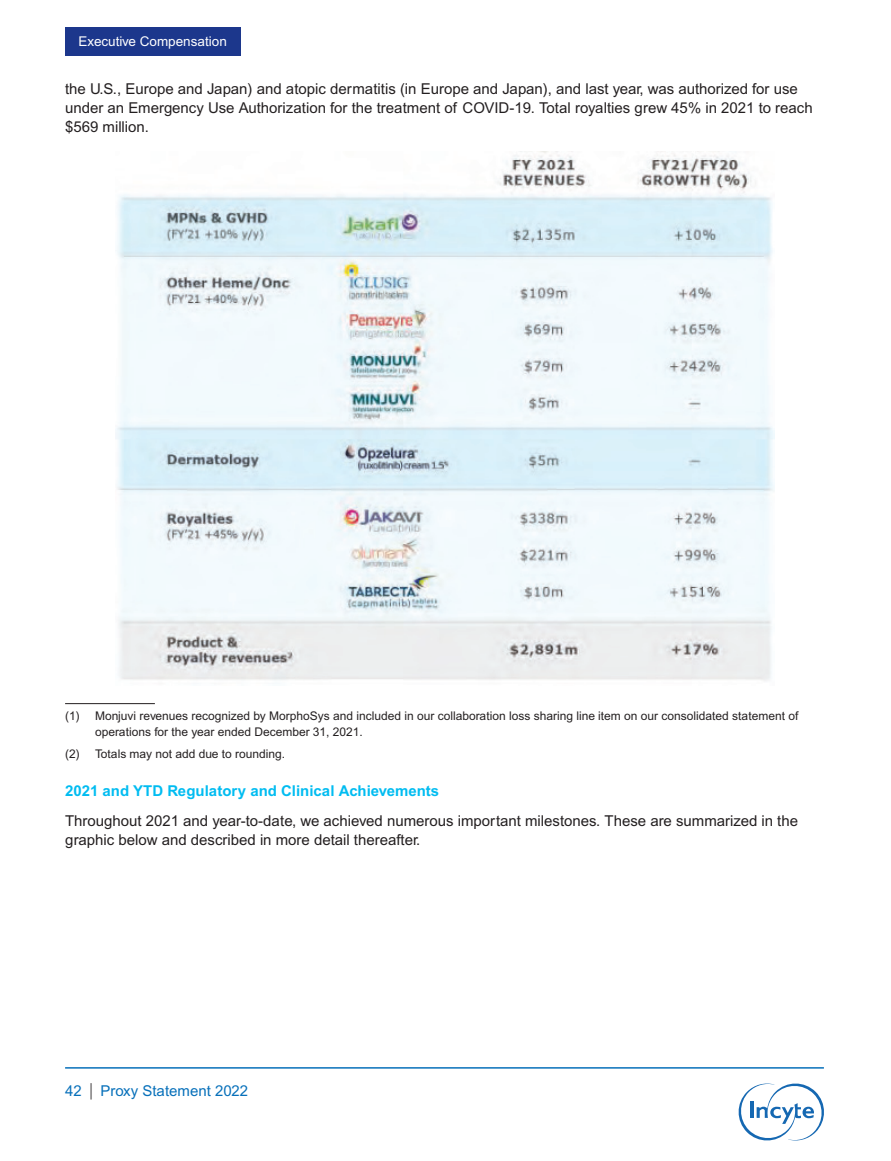
<style>
.page{position:relative;width:891px;height:1161px;background:#fff}
.page>*{position:absolute;margin:0;border:0;box-sizing:border-box;transform-origin:0 0}
.t1{font:15px/18.8px "Arial MT Pro";color:#231f20}
.t2{font:700 15px "Arial MT Pro";color:#00bcf1}
.t3{font:15px "Arial MT Pro";color:#0770ba}
.t4{font:13.5px "Arial MT Pro";color:#fff}
.t5{font:12px/15.8px "Arial MT Pro";color:#231f20}
.s1{font-weight:700;font-size:18px;color:#231f20}
</style>
<div class="page">
<div style="left:65px;top:27px;width:175px;height:28px;background:#1c378c"></div>
<img style="left:115px;top:151px;width:659px;height:530px">
<hr style="left:65px;top:703px;width:90px;height:1px;background:#231f20">
<hr style="left:65px;top:1067px;width:759px;height:2px;background:#0770ba">
<svg style="left:739px;top:1084px;width:85px;height:56px"></svg>
<p class="t4" style="left:79px;top:37px;width:150px">Executive Compensation</p>
<p class="t1" style="left:65px;top:81px;width:749px">the U.S., Europe and Japan) and atopic dermatitis (in Europe and Japan), and last year, was authorized for use under an Emergency Use Authorization for the treatment of COVID-19. Total royalties grew 45% in 2021 to reach $569 million.</p>
<p class="t5" style="left:95px;top:709px;width:705px;text-indent:-30px">(1) Monjuvi revenues recognized by MorphoSys and included in our collaboration loss sharing line item on our consolidated statement of operations for the year ended December 31, 2021.</p>
<p class="t5" style="left:65px;top:747px;width:221px">(2) Totals may not add due to rounding.</p>
<p class="t2" style="left:65px;top:785px;width:376px">2021 and YTD Regulatory and Clinical Achievements</p>
<p class="t1" style="left:65px;top:813px;width:735px">Throughout 2021 and year-to-date, we achieved numerous important milestones. These are summarized in the graphic below and described in more detail thereafter.</p>
<p class="t3" style="left:65px;top:1085px;width:185px">42 <span class="s1">|</span> Proxy Statement 2022</p>
</div>
